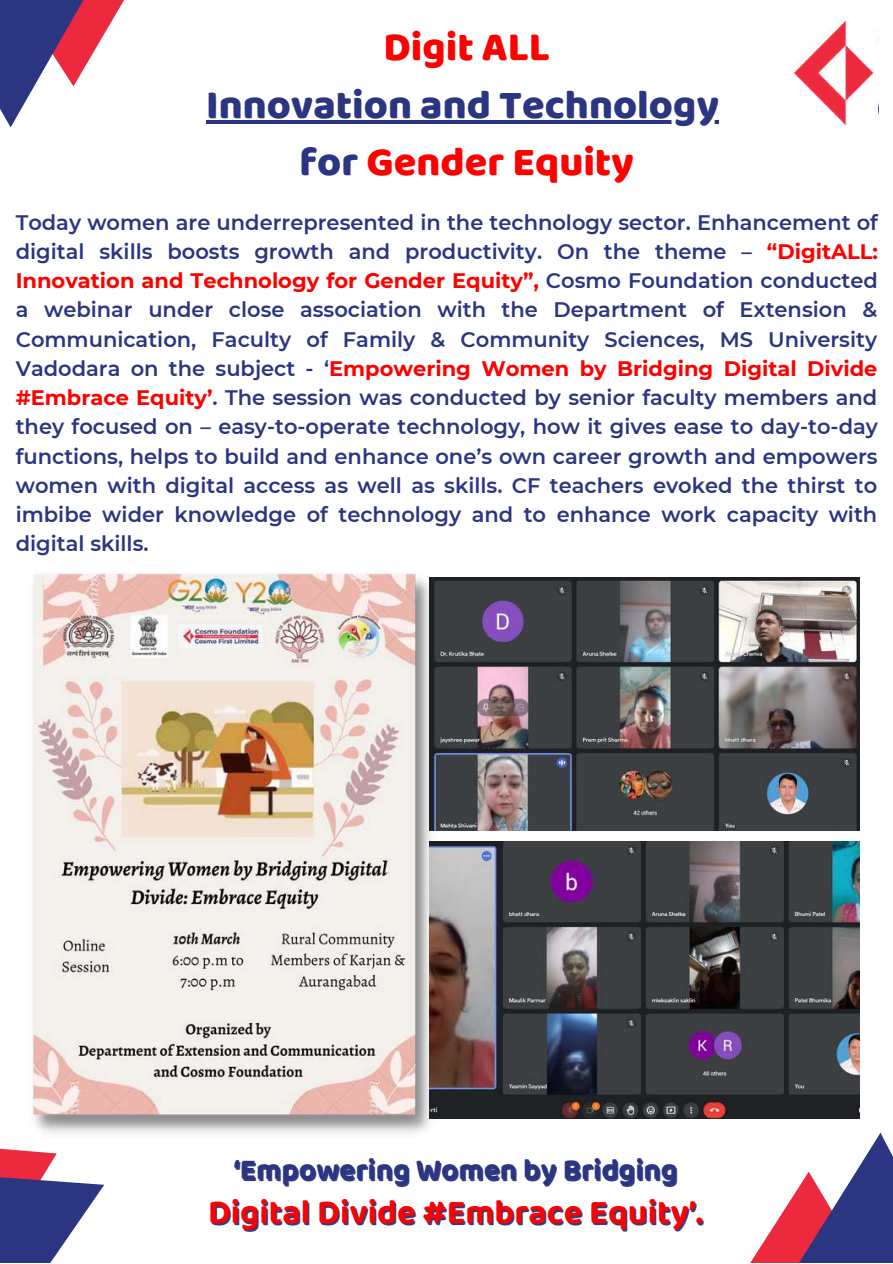
<style>
.page{position:relative;width:893px;height:1264px;background:#fff}
.page>*{position:absolute;margin:0;border:0;box-sizing:border-box;transform-origin:0 0}
.t1{font:800 41.25px/57.3px "Baloo 2";color:#2b3581;text-align:center}
.t2{font:800 41.25px "Baloo 2";color:#fd0000}
.t3{font:700 34.5px "Baloo 2";color:#fd0000}
.t4{font:700 30px "Baloo 2";color:#2b3581}
.t5{font:600 21px/29.2px "Montserrat";color:#2b3581;text-align:justify}
.s1{color:#fd0000}
.s2{font-weight:700;color:#fd0000}
</style>
<div class="page">
<img style="left:793px;top:20px;width:83px;height:106px">
<img style="left:32px;top:573px;width:406px;height:561px">
<img style="left:430px;top:841px;width:429px;height:277px">
<img style="left:430px;top:577px;width:429px;height:253px">
<hr style="left:206px;top:120px;width:513px;height:3px;background:#2b3581">
<svg style="left:751px;top:1133px;width:141px;height:129px"></svg>
<svg style="left:0;top:1148px;width:104px;height:114px"></svg>
<svg style="left:118px;top:0;width:6px;height:11px"></svg>
<svg style="left:0;top:0;width:118px;height:127px"></svg>
<h1 class="t2" style="left:383px;top:22px;width:168px">Digit ALL</h1>
<h1 class="t1" style="left:206px;top:75px;width:514px">Innovation and Technology for <span class="s1">Gender Equity</span></h1>
<p class="t5" style="left:16px;top:207px;width:863px">Today women are underrepresented in the technology sector. Enhancement of digital skills boosts growth and productivity. On the theme – <span class="s2">“DigitALL:<br>Innovation and Technology for Gender Equity”,</span> Cosmo Foundation conducted a webinar under close association with the Department of Extension &amp; Communication, Faculty of Family &amp; Community Sciences, MS University Vadodara on the subject - ‘<span class="s2">Empowering Women by Bridging Digital Divide #Embrace Equity’</span>. The session was conducted by senior faculty members and they focused on – easy-to-operate technology, how it gives ease to day-to-day functions, helps to build and enhance one’s own career growth and empowers women with digital access as well as skills. CF teachers evoked the thirst to imbibe wider knowledge of technology and to enhance work capacity with digital skills.</p>
<h3 class="t4" style="left:234px;top:1151px;width:445px">‘Empowering Women by Bridging</h3>
<h2 class="t3" style="left:208px;top:1190px;width:496px">Digital Divide #Embrace Equity’.</h2>
</div>
